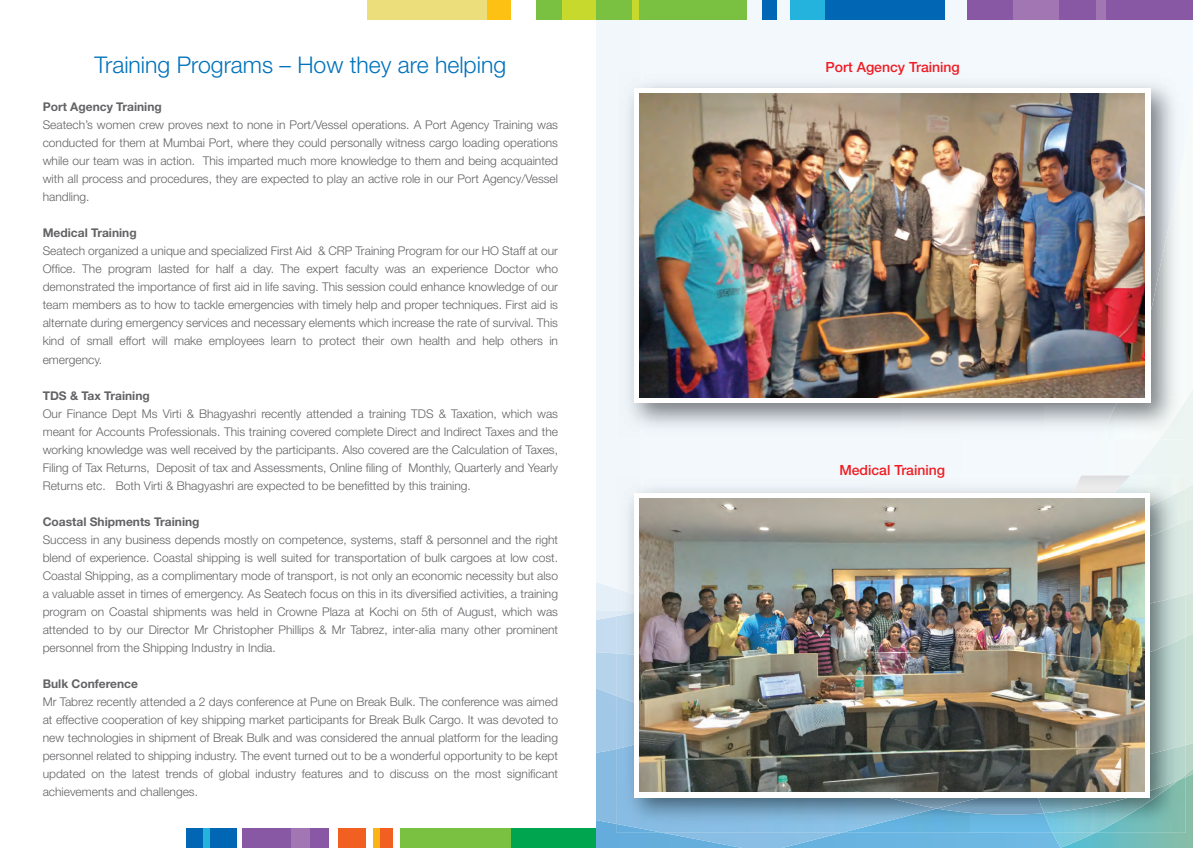
<style>
.page{position:relative;width:1193px;height:848px;background:#fff}
.page>*{position:absolute;margin:0;border:0;box-sizing:border-box;transform-origin:0 0}
.t1{font:300 23px "Helvetica Neue";color:#0072bc}
.t2{font:500 14px "Helvetica Neue";color:#ee1d23}
.t3{font:300 12px/18px "Helvetica Neue";color:#636366;text-align:justify}
.t4{font:700 12px "Helvetica Neue";color:#636366}
.s1{color:#ed1d23}
</style>
<div class="page">
<div style="left:842px;top:832px;width:206px;height:15px;background:#6cb7e2"></div>
<img style="left:596px;top:757px;width:246px;height:90px">
<img style="left:596px;top:695px;width:21px;height:62px">
<img style="left:596px;top:653px;width:21px;height:42px">
<div style="left:596px;top:19px;width:45px;height:499px;background:#f2f7fb"></div>
<div style="left:641px;top:0;width:209px;height:70px;background:#f2f8fc"></div>
<div style="left:850px;top:0;width:231px;height:62px;background:#f3f8fc"></div>
<div style="left:1081px;top:19px;width:112px;height:111px;background:#f4f9fd"></div>
<img style="left:826px;top:62px;width:133px;height:8px">
<div style="left:367px;top:0;width:143px;height:19px;background:#ecdf7b"></div>
<div style="left:536px;top:0;width:211px;height:19px;background:#7ac142"></div>
<div style="left:562px;top:0;width:34px;height:19px;background:#c8d92e"></div>
<div style="left:632px;top:0;width:7px;height:19px;background:#c8d92e"></div>
<div style="left:487px;top:0;width:24px;height:19px;background:#fdc113"></div>
<div style="left:762px;top:0;width:15px;height:19px;background:#0166b3"></div>
<div style="left:818px;top:0;width:127px;height:19px;background:#0166b3"></div>
<div style="left:791px;top:0;width:34px;height:19px;background:#23b3dd"></div>
<div style="left:967px;top:0;width:226px;height:19px;background:#8958a4"></div>
<div style="left:1014px;top:0;width:45px;height:19px;background:#a176b3"></div>
<div style="left:1096px;top:0;width:9px;height:19px;background:#a176b3"></div>
<img style="left:616px;top:70px;width:428px;height:369px">
<img style="left:1044px;top:70px;width:143px;height:66px">
<img style="left:1151px;top:136px;width:36px;height:237px">
<div style="left:634px;top:88px;width:517px;height:315px;background:#fff"></div>
<svg style="left:1048px;top:373px;width:145px;height:474px"></svg>
<img style="left:617px;top:823px;width:46px;height:9px">
<img style="left:842px;top:808px;width:202px;height:24px">
<img style="left:1044px;top:812px;width:135px;height:20px">
<img style="left:1009px;top:808px;width:35px;height:6px">
<img style="left:1034px;top:783px;width:152px;height:29px">
<img style="left:937px;top:808px;width:72px;height:6px">
<img style="left:617px;top:748px;width:75px;height:60px">
<img style="left:692px;top:797px;width:342px;height:11px">
<img style="left:1150px;top:677px;width:36px;height:106px">
<img style="left:1150px;top:610px;width:36px;height:67px">
<img style="left:1150px;top:583px;width:36px;height:27px">
<img style="left:617px;top:724px;width:17px;height:24px">
<img style="left:617px;top:667px;width:17px;height:57px">
<img style="left:1150px;top:529px;width:36px;height:54px">
<img style="left:617px;top:610px;width:17px;height:5px">
<img style="left:1130px;top:475px;width:56px;height:54px">
<img style="left:617px;top:475px;width:250px;height:130px">
<img style="left:1045px;top:475px;width:9px;height:18px">
<img style="left:1054px;top:475px;width:76px;height:18px">
<img style="left:840px;top:475px;width:104px;height:3px">
<div style="left:634px;top:493px;width:516px;height:304px;background:#fff"></div>
<div style="left:400px;top:827px;width:196px;height:20px;background:#7ac142"></div>
<div style="left:338px;top:827px;width:55px;height:20px;background:#f26021"></div>
<div style="left:186px;top:827px;width:50px;height:20px;background:#0166b3"></div>
<div style="left:203px;top:827px;width:7px;height:20px;background:#23b3dd"></div>
<div style="left:373px;top:827px;width:7px;height:20px;background:#fab318"></div>
<div style="left:366px;top:827px;width:7px;height:20px;background:#fff"></div>
<div style="left:243px;top:827px;width:86px;height:20px;background:#8958a4"></div>
<div style="left:512px;top:827px;width:84px;height:20px;background:#00a54f"></div>
<div style="left:291px;top:827px;width:19px;height:20px;background:#a176b3"></div>
<img style="left:640px;top:93px;width:504px;height:304px">
<img style="left:640px;top:498px;width:504px;height:293px">
<h1 class="t1" style="left:94px;top:57px;width:413px">Training Programs – How they are helping</h1>
<p class="t4" style="left:43px;top:103px;width:121px">Port Agency Training</p>
<p class="t3" style="left:43px;top:117px;width:517px">Seatech’s women crew proves next to none in Port/Vessel operations. A Port Agency Training was conducted for them at Mumbai Port, where they could personally witness cargo loading operations while our team was in action. This imparted much more knowledge to them and being acquainted with all process and procedures, they are expected to play an active role in our Port Agency/Vessel handling.</p>
<p class="t4" style="left:43px;top:229px;width:95px">Medical Training</p>
<p class="t3" style="left:43px;top:243px;width:517px">Seatech organized a unique and specialized First Aid &amp; CRP Training Program for our HO Staff at our Office. The program lasted for half a day. The expert faculty was an experience Doctor who demonstrated the importance of first aid in life saving. This session could enhance knowledge of our team members as to how to tackle emergencies with timely help and proper techniques. First aid is alternate during emergency services and necessary elements which increase the rate of survival. This kind of small effort will make employees learn to protect their own health and help others in emergency.</p>
<p class="t4" style="left:43px;top:391px;width:109px">TDS &amp; Tax Training</p>
<p class="t3" style="left:43px;top:405px;width:517px">Our Finance Dept Ms Virti &amp; Bhagyashri recently attended a training TDS &amp; Taxation, which was meant for Accounts Professionals. This training covered complete Direct and Indirect Taxes and the working knowledge was well received by the participants. Also covered are the Calculation of Taxes, Filing of Tax Returns, Deposit of tax and Assessments, Online filing of Monthly, Quarterly and Yearly Returns etc. Both Virti &amp; Bhagyashri are expected to be benefitted by this training.</p>
<p class="t4" style="left:43px;top:517px;width:158px">Coastal Shipments Training</p>
<p class="t3" style="left:43px;top:531px;width:517px">Success in any business depends mostly on competence, systems, staff &amp; personnel and the right blend of experience. Coastal shipping is well suited for transportation of bulk cargoes at low cost.<br>Coastal Shipping, as a complimentary mode of transport, is not only an economic necessity but also a valuable asset in times of emergency. As Seatech focus on this in its diversified activities, a training program on Coastal shipments was held in Crowne Plaza at Kochi on 5th of August, which was attended to by our Director Mr Christopher Phillips &amp; Mr Tabrez, inter-alia many other prominent personnel from the Shipping Industry in India.</p>
<p class="t4" style="left:43px;top:679px;width:97px">Bulk Conference</p>
<p class="t3" style="left:43px;top:693px;width:517px">Mr Tabrez recently attended a 2 days conference at Pune on Break Bulk. The conference was aimed at effective cooperation of key shipping market participants for Break Bulk Cargo. It was devoted to new technologies in shipment of Break Bulk and was considered the annual platform for the leading personnel related to shipping industry. The event turned out to be a wonderful opportunity to be kept updated on the latest trends of global industry features and to discuss on the most significant achievements and challenges.</p>
<p class="t2" style="left:825px;top:62px;width:136px">Port Agency Trainin<span class="s1">g</span></p>
<p class="t2" style="left:839px;top:465px;width:107px">M i l Tr ining</p>
<p class="t2" style="left:852px;top:465px;width:37px">ed ca</p>
<p class="t2" style="left:906px;top:465px;width:9px">a</p>
</div>
